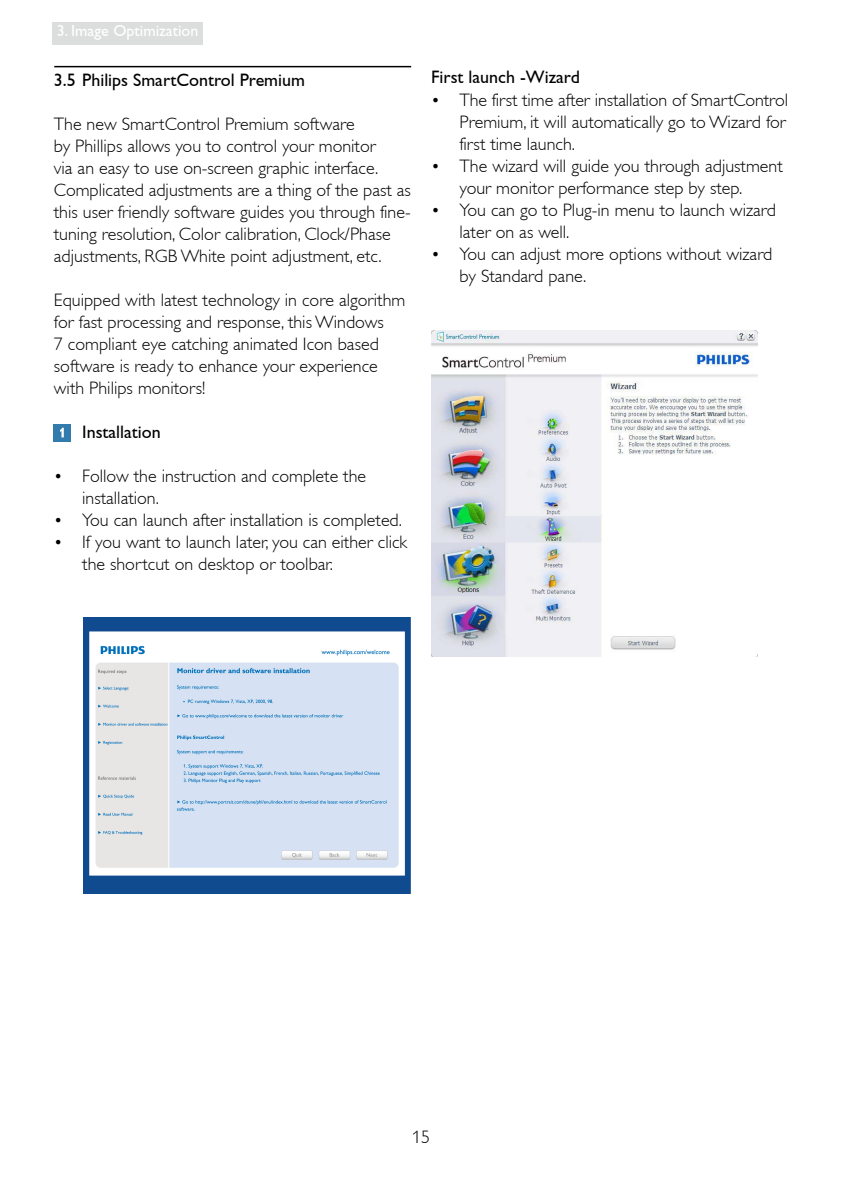
<style>
.page{position:relative;width:842px;height:1191px;background:#fff}
.page>*{position:absolute;margin:0;border:0;box-sizing:border-box;transform-origin:0 0}
.t1{font:300 18px/22px "Gill Alt One";color:#000}
.t2{font:18px "Gill Alt One";color:#000}
.t3{font:16px "Gill Alt One";color:#fff}
</style>
<div class="page">
<div style="left:52px;top:23px;width:151px;height:22px;background:#dcdddd"></div>
<div style="left:54px;top:424px;width:17px;height:17px;background:#317bad"></div>
<svg style="left:60px;top:428px;width:4px;height:9px"></svg>
<img style="left:431px;top:331px;width:326px;height:326px">
<img style="left:83px;top:617px;width:328px;height:276px">
<hr style="left:54px;top:66px;width:357px;height:1px;background:#000">
<p class="t3" style="left:57px;top:25px;width:143px">3. Image Optimization</p>
<p class="t2" style="left:54px;top:74px;width:253px">3.5 Philips SmartControl Premium</p>
<p class="t1" style="left:54px;top:115px;width:358px">The new SmartControl Premium software<br>by Phillips allows you to control your monitor<br>via an easy to use on-screen graphic interface.<br>Complicated adjustments are a thing of the past as this user friendly software guides you through fine&shy;tuning resolution, Color calibration, Clock/Phase adjustments, RGB White point adjustment, etc.</p>
<p class="t1" style="left:54px;top:291px;width:353px">Equipped with latest technology in core algorithm for fast processing and response, this Windows<br>7 compliant eye catching animated Icon based software is ready to enhance your experience with Philips monitors!</p>
<p class="t2" style="left:82px;top:426px;width:80px">Installation</p>
<p class="t1" style="left:82px;top:467px;width:285px;text-indent:-28px">• Follow the instruction and complete the installation.</p>
<p class="t1" style="left:54px;top:511px;width:350px">• You can launch after installation is completed.</p>
<p class="t1" style="left:82px;top:533px;width:327px;text-indent:-28px">• If you want to launch later, you can either click the shortcut on desktop or toolbar.</p>
<p class="t2" style="left:431px;top:71px;width:150px">First launch -Wizard</p>
<p class="t1" style="left:460px;top:90px;width:330px;text-indent:-28px">• The first time after installation of SmartControl<br>Premium, it will automatically go to Wizard for first time launch.</p>
<p class="t1" style="left:460px;top:156px;width:325px;text-indent:-28px">• The wizard will guide you through adjustment your monitor performance step by step.</p>
<p class="t1" style="left:460px;top:200px;width:318px;text-indent:-28px">• You can go to Plug-in menu to launch wizard later on as well.</p>
<p class="t1" style="left:460px;top:244px;width:314px;text-indent:-28px">• You can adjust more options without wizard by Standard pane.</p>
<p class="t1" style="left:412px;top:1128px;width:19px">15</p>
</div>
